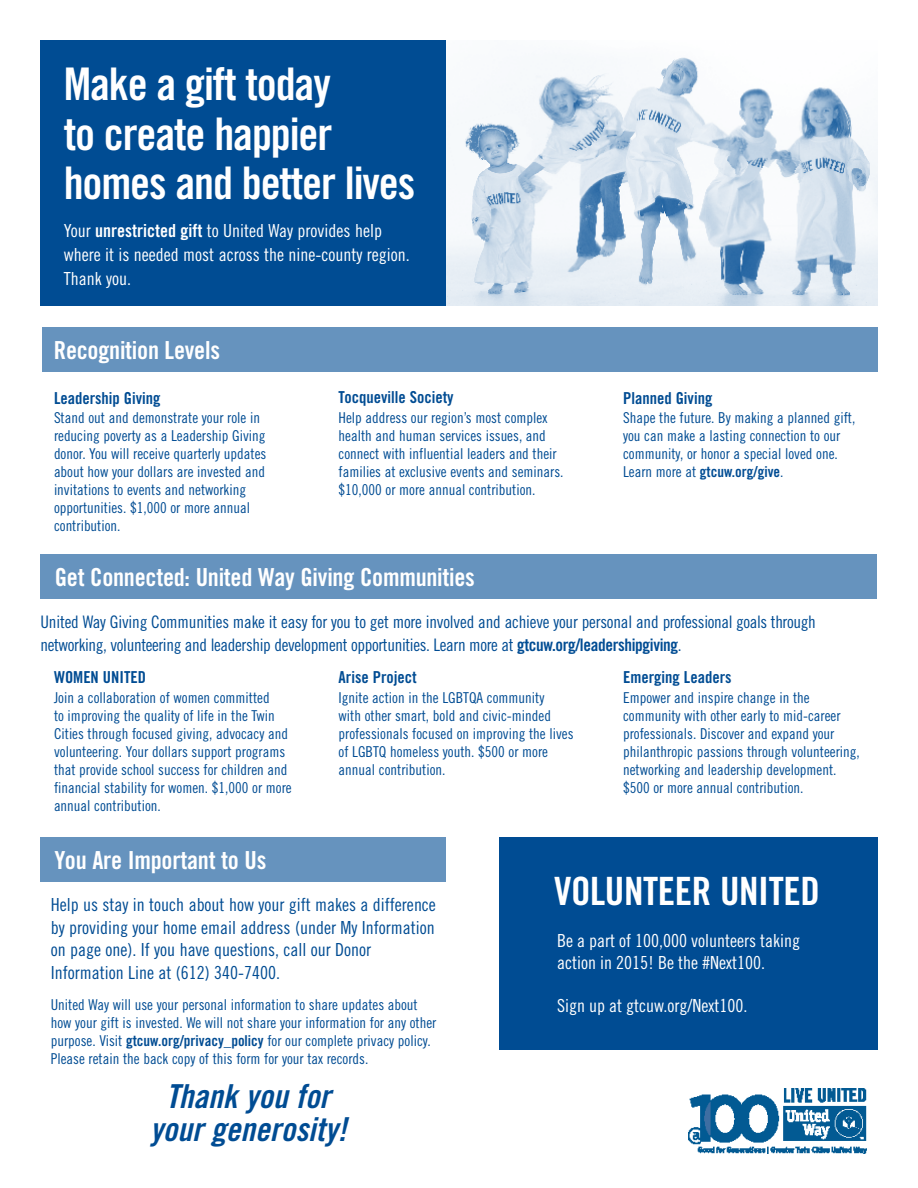
<style>
.page{position:relative;width:918px;height:1188px;background:#fff}
.page>*{position:absolute;margin:0;border:0;box-sizing:border-box;transform-origin:0 0}
.t1{font:45px/49.5px "Trade Gothic Bold Cond Twenty";letter-spacing:-.025em;color:#fff}
.t2{font:39px "Trade Gothic Bold Cond Twenty";color:#fff}
.t3{font:33px/33px "Trade Gothic Bold Cond Twenty Obl";color:#004c93;text-align:center}
.t4{font:24.9px "Trade Gothic Bold Cond Twenty";letter-spacing:-.01em;color:#fff}
.t5{font:18px/24px "Trade Gothic Cond Eighteen";color:#fff}
.t6{font:18px/22.5px "Trade Gothic Cond Eighteen";color:#004c93}
.t7{font:17.25px/22.5px "Trade Gothic Cond Eighteen";letter-spacing:-.02em;color:#004c93}
.t8{font:16.5px "Trade Gothic Bold Cond Twenty";color:#004c93}
.t9{font:15px/18px "Trade Gothic Cond Eighteen";color:#004c93}
.t10{font:15px "Trade Gothic Bold Cond Twenty";color:#004c93}
.s1{font-family:"Trade Gothic Bold Cond Twenty"}
.s2{font-family:"Trade Gothic Cond Eighteen"}
</style>
<div class="page">
<div style="left:40px;top:40px;width:406px;height:266px;background:#004c93"></div>
<img style="left:446px;top:57px;width:431px;height:249px">
<img style="left:689px;top:1089px;width:177px;height:64px">
<div style="left:40px;top:837px;width:406px;height:45px;background:#6693be"></div>
<div style="left:40px;top:554px;width:838px;height:45px;background:#6693be"></div>
<div style="left:42px;top:327px;width:836px;height:44px;background:#6693be"></div>
<div style="left:499px;top:837px;width:379px;height:213px;background:#004c93"></div>
<h1 class="t1" style="left:64px;top:59px;width:353px">Make a gift today<br>to create happier homes and better lives</h1>
<p class="t5" style="left:64px;top:218px;width:348px">Your <span class="s1">unrestricted gift</span> to United Way provides help where it is needed most across the nine-county region.<br>Thank you.</p>
<h3 class="t4" style="left:54px;top:335px;width:168px">Recognition Levels</h3>
<p class="t8" style="left:54px;top:388px;width:108px">Leadership Giving</p>
<p class="t9" style="left:54px;top:408px;width:214px">Stand out and demonstrate your role in reducing poverty as a Leadership Giving donor. You will receive quarterly updates about how your dollars are invested and invitations to events and networking opportunities. $1,000 or more annual contribution.</p>
<p class="t8" style="left:339px;top:387px;width:117px">Tocqueville Society</p>
<p class="t9" style="left:339px;top:408px;width:226px">Help address our region’s most complex health and human services issues, and connect with influential leaders and their families at exclusive events and seminars. $10,000 or more annual contribution.</p>
<h3 class="t4" style="left:55px;top:562px;width:422px">Get Connected: United Way Giving Communities</h3>
<p class="t8" style="left:623px;top:388px;width:91px">Planned Giving</p>
<p class="t9" style="left:623px;top:408px;width:234px">Shape the future. By making a planned gift, you can make a lasting connection to our community, or honor a special loved one.</p>
<p class="t10" style="left:623px;top:462px;width:162px"><span class="s2">Learn more at</span> gtcuw.org/give<span class="s2">.</span></p>
<p class="t7" style="left:40px;top:611px;width:777px">United Way Giving Communities make it easy for you to get more involved and achieve your personal and professional goals through networking, volunteering and leadership development opportunities. Learn more at <span class="s1">gtcuw.org/leadershipgiving</span>.</p>
<p class="t8" style="left:54px;top:668px;width:94px">WOMEN UNITED</p>
<p class="t9" style="left:54px;top:688px;width:239px">Join a collaboration of women committed<br>to improving the quality of life in the Twin Cities through focused giving, advocacy and volunteering. Your dollars support programs that provide school success for children and financial stability for women. $1,000 or more annual contribution.</p>
<h3 class="t4" style="left:55px;top:845px;width:213px">You Are Important to Us</h3>
<p class="t8" style="left:339px;top:668px;width:80px">Arise Project</p>
<p class="t9" style="left:339px;top:688px;width:236px">Ignite action in the LGBTQA community<br>with other smart, bold and civic-minded professionals focused on improving the lives of LGBTQ homeless youth. $500 or more annual contribution.</p>
<p class="t8" style="left:623px;top:668px;width:110px">Emerging Leaders</p>
<p class="t9" style="left:623px;top:688px;width:238px">Empower and inspire change in the community with other early to mid-career professionals. Discover and expand your philanthropic passions through volunteering, networking and leadership development. $500 or more annual contribution.</p>
<p class="t6" style="left:51px;top:894px;width:387px">Help us stay in touch about how your gift makes a difference by providing your home email address (under My Information on page one). If you have questions, call our Donor Information Line at (612) 340-7400.</p>
<p class="t9" style="left:51px;top:996px;width:387px">United Way will use your personal information to share updates about how your gift is invested. We will not share your information for any other purpose. Visit <span class="s1">gtcuw.org/privacy_policy</span> for our complete privacy policy.<br>Please retain the back copy of this form for your tax records.</p>
<h3 class="t3" style="left:150px;top:1080px;width:198px">Thank you for your generosity!</h3>
<h2 class="t2" style="left:554px;top:868px;width:35px">Volunteer</h2>
<h2 class="t2" style="left:720px;top:868px;width:36px">United</h2>
<p class="t5" style="left:557px;top:930px;width:244px;line-height:21.6px">Be a part of 100,000 volunteers taking action in 2015! Be the #Next100.</p>
<p class="t5" style="left:557px;top:993px;width:192px">Sign up at gtcuw.org/Next100.</p>
</div>
